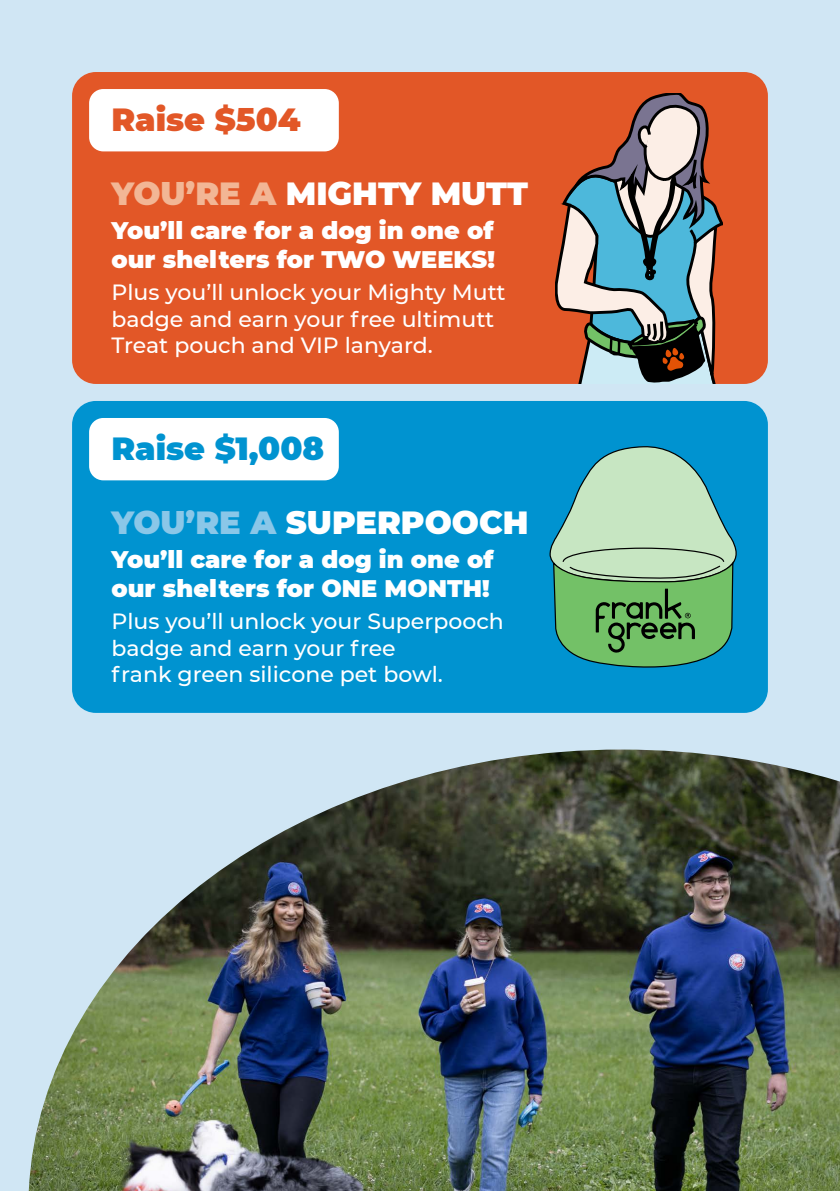
<style>
.page{position:relative;width:840px;height:1191px;background:#fff}
.page>*{position:absolute;margin:0;border:0;box-sizing:border-box;transform-origin:0 0}
.t1{font:900 32px "Montserrat";color:#fff}
.t2{font:900 32px "Montserrat";color:#0093d0}
.t3{font:900 32px "Montserrat";color:#e25727}
.t4{font:900 24px/28.8px "Montserrat";color:#fff}
.t5{font:500 22px/26.4px "Montserrat";color:#fff}
.s1{color:#f2b695}
.s2{color:#8ac7e8}
</style>
<div class="page">
<div style="left:0;top:0;width:839px;height:1191px;background:#d0e6f4"></div>
<div style="left:72px;top:72px;width:695px;height:312px;background:#e25727;border-radius:24px"></div>
<div style="left:72px;top:401px;width:695px;height:312px;background:#0093d0;border-radius:24px"></div>
<div style="left:89px;top:89px;width:249px;height:62px;background:#fff;border-radius:14px"></div>
<div style="left:89px;top:418px;width:249px;height:62px;background:#fff;border-radius:14px"></div>
<svg style="left:555px;top:93px;width:167px;height:291px"></svg>
<svg style="left:549px;top:446px;width:187px;height:221px"></svg>
<img style="left:29px;top:749px;width:810px;height:442px">
<h1 class="t3" style="left:111px;top:96px;width:190px">Raise $504</h1>
<h1 class="t1" style="left:111px;top:169px;width:418px"><span class="s1">YOU’RE A</span> MIGHTY MUTT</h1>
<p class="t4" style="left:111px;top:215px;width:384px">You’ll care for a dog in one of our shelters for TWO WEEKS!</p>
<p class="t5" style="left:111px;top:278px;width:395px">Plus you’ll unlock your Mighty Mutt badge and earn your free ultimutt<br>Treat pouch and VIP lanyard.</p>
<h1 class="t2" style="left:111px;top:425px;width:214px">Raise $1,008</h1>
<h1 class="t1" style="left:111px;top:498px;width:418px"><span class="s2">YOU’RE A</span> SUPERPOOCH</h1>
<p class="t4" style="left:111px;top:544px;width:383px">You’ll care for a dog in one of our shelters for ONE MONTH!</p>
<p class="t5" style="left:111px;top:607px;width:393px">Plus you’ll unlock your Superpooch badge and earn your free<br>frank green silicone pet bowl.</p>
</div>
